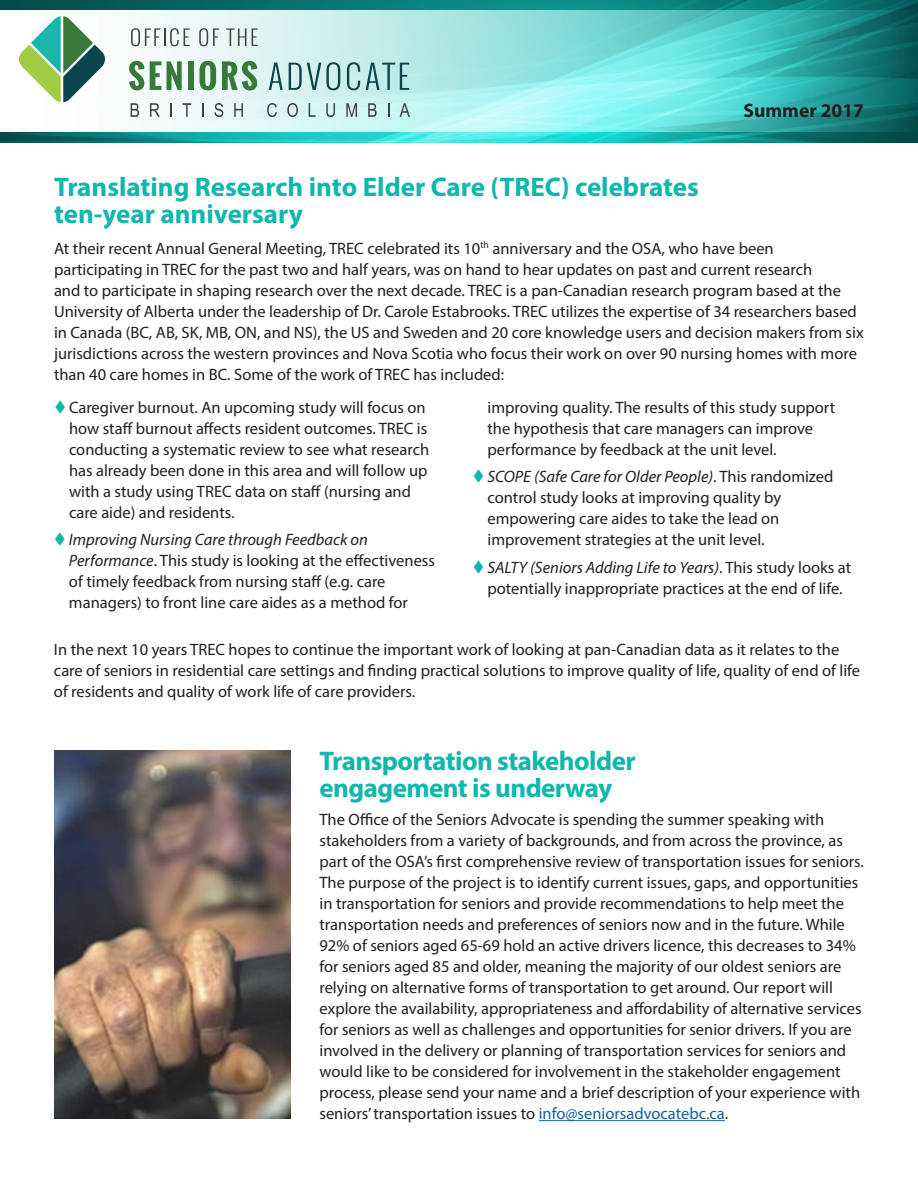
<style>
.page{position:relative;width:918px;height:1188px;background:#fff}
.page>*{position:absolute;margin:0;border:0;box-sizing:border-box;transform-origin:0 0}
.t1{font:700 27px/27px "Myriad Pro";letter-spacing:-.01em;color:#10b7ab}
.t2{font:700 19.5px "Myriad Pro";color:#231f20}
.t3{font:16.5px/21px "Myriad Pro";color:#231f20}
.s1{font-style:italic}
.s2{color:#175d9e}
</style>
<div class="page">
<svg style="left:0;top:0;width:918px;height:16px;background:#409a96"></svg>
<svg style="left:0;top:16px;width:918px;height:127px;background:#88d0cb"></svg>
<hr style="left:539px;top:1120px;width:186px;height:1px;background:#175d9e">
<img style="left:54px;top:750px;width:237px;height:369px">
<p class="t2" style="left:744px;top:98px;width:122px">Summer 2017</p>
<h1 class="t1" style="left:54px;top:172px;width:646px">Translating Research into Elder Care (TREC) celebrates ten-year anniversary</h1>
<p class="t3" style="left:54px;top:238px;width:811px">At their recent Annual General Meeting, TREC celebrated its 10<sup>th</sup> anniversary and the OSA, who have been participating in TREC for the past two and half years, was on hand to hear updates on past and current research<br>and to participate in shaping research over the next decade. TREC is a pan-Canadian research program based at the University of Alberta under the leadership of Dr. Carole Estabrooks. TREC utilizes the expertise of 34 researchers based in Canada (BC, AB, SK, MB, ON, and NS), the US and Sweden and 20 core knowledge users and decision makers from six jurisdictions across the western provinces and Nova Scotia who focus their work on over 90 nursing homes with more than 40 care homes in BC. Some of the work of TREC has included:</p>
<p class="t3" style="left:69px;top:396px;width:362px">Caregiver burnout. An upcoming study will focus on how staff burnout affects resident outcomes. TREC is conducting a systematic review to see what research has already been done in this area and will follow up with a study using TREC data on staff (nursing and care aide) and residents.</p>
<p class="t3" style="left:69px;top:529px;width:368px"><span class="s1">Improving Nursing Care through Feedback on Performance</span>. This study is looking at the effectiveness of timely feedback from nursing staff (e.g. care managers) to front line care aides as a method for</p>
<p class="t3" style="left:487px;top:396px;width:349px">improving quality. The results of this study support the hypothesis that care managers can improve performance by feedback at the unit level.</p>
<p class="t3" style="left:487px;top:466px;width:348px"><span class="s1">SCOPE (Safe Care for Older People)</span>. This randomized control study looks at improving quality by empowering care aides to take the lead on improvement strategies at the unit level.</p>
<p class="t3" style="left:487px;top:557px;width:365px"><span class="s1">SALTY (Seniors Adding Life to Years)</span>. This study looks at potentially inappropriate practices at the end of life.</p>
<p class="t3" style="left:54px;top:639px;width:808px">In the next 10 years TREC hopes to continue the important work of looking at pan-Canadian data as it relates to the care of seniors in residential care settings and finding practical solutions to improve quality of life, quality of end of life of residents and quality of work life of care providers.</p>
<h1 class="t1" style="left:320px;top:747px;width:318px">Transportation stakeholder engagement is underway</h1>
<p class="t3" style="left:320px;top:809px;width:546px">The Office of the Seniors Advocate is spending the summer speaking with stakeholders from a variety of backgrounds, and from across the province, as part of the OSA’s first comprehensive review of transportation issues for seniors.<br>The purpose of the project is to identify current issues, gaps, and opportunities in transportation for seniors and provide recommendations to help meet the transportation needs and preferences of seniors now and in the future. While 92% of seniors aged 65-69 hold an active drivers licence, this decreases to 34% for seniors aged 85 and older, meaning the majority of our oldest seniors are relying on alternative forms of transportation to get around. Our report will explore the availability, appropriateness and affordability of alternative services for seniors as well as challenges and opportunities for senior drivers. If you are involved in the delivery or planning of transportation services for seniors and would like to be considered for involvement in the stakeholder engagement process, please send your name and a brief description of your experience with seniors’ transportation issues to <span class="s2">info@seniorsadvocatebc.ca</span>.</p>
</div>
